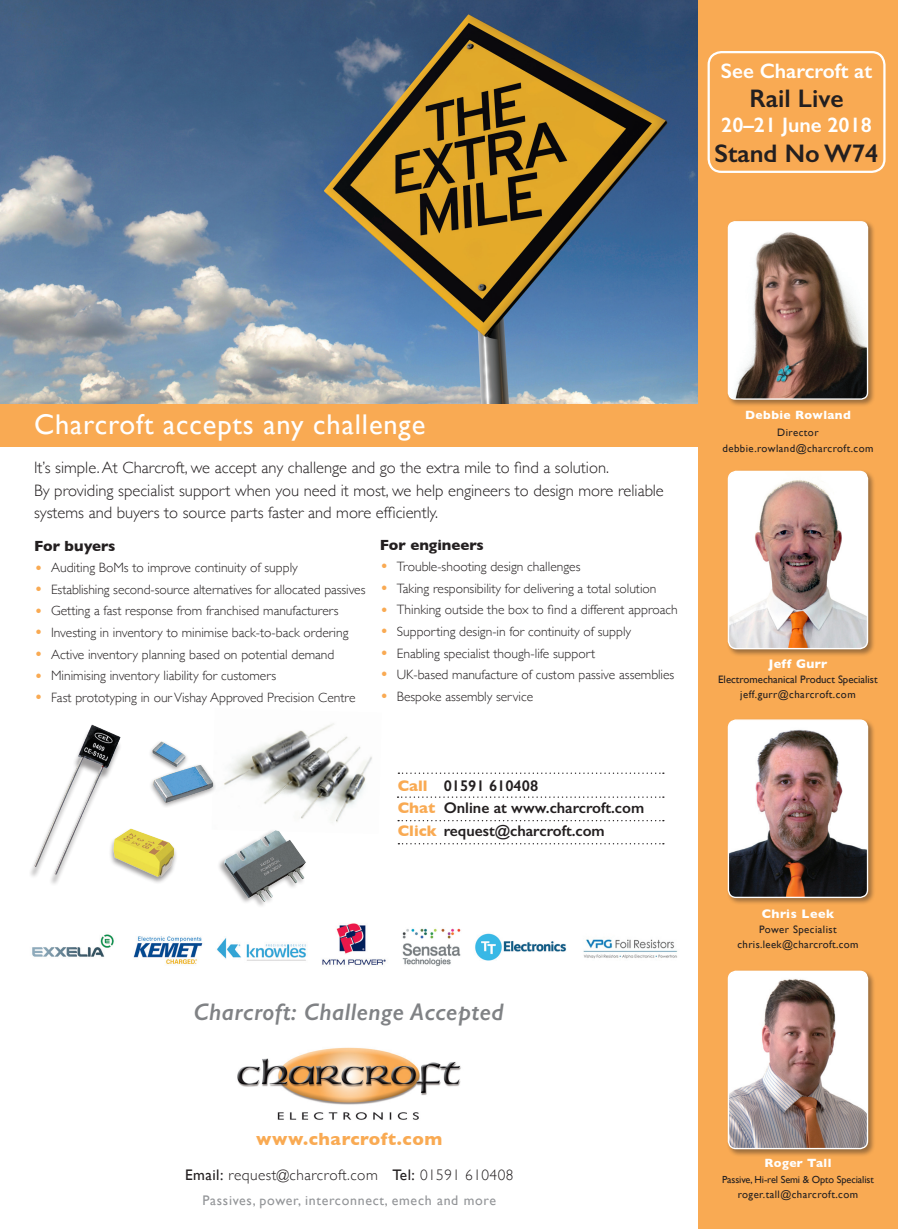
<style>
.page{position:relative;width:898px;height:1229px;background:#fff}
.page>*{position:absolute;margin:0;border:0;box-sizing:border-box;transform-origin:0 0}
.t1{font:28.5px "Gill Sans";letter-spacing:.03em;color:#fff}
.t2{font:600 25.5px "Gill Sans";color:#231f20}
.t3{font:italic 600 24px "Gill Sans";letter-spacing:.02em;color:#808285}
.t4{font:600 21px "Gill Sans";color:#fff}
.t5{font:700 18px "Gill Sans";letter-spacing:.03em;color:#f9aa53}
.t6{font:300 16.5px/22.5px "Gill Sans";color:#231f20}
.t7{font:600 15.6px/23px "Gill Sans";color:#231f20}
.t8{font:300 15.3px "Gill Sans";letter-spacing:.03em;color:#231f20}
.t9{font:700 15px "Gill Sans";color:#231f20}
.t10{font:13.95px "Gill Sans";letter-spacing:.05em;color:#939598}
.t11{font:300 13.5px "Gill Sans";color:#231f20}
.t12{font:700 12.6px "Gill Sans";letter-spacing:.04em;color:#fff}
.t13{font:700 12.6px "Gill Sans";letter-spacing:.02em;color:#fff}
.t14{font:700 12.15px "Gill Sans";letter-spacing:.03em;color:#fff}
.t15{font:10.8px/14.9px "Gill Sans";letter-spacing:.03em;color:#231f20;text-align:center}
.t16{font:10.8px "Gill Sans";color:#231f20}
.t17{font:10.2px "Gill Sans";letter-spacing:-.01em;color:#231f20}
.s1{font-size:18px;color:#f9aa53}
.s2{font-weight:700;color:#f9aa53}
.s3{font-weight:400}
</style>
<div class="page">
<img style="left:231px;top:723px;width:141px;height:100px">
<img style="left:0;top:0;width:697px;height:404px">
<div style="left:697px;top:0;width:200px;height:1229px;background:#f9aa53"></div>
<div style="left:0;top:404px;width:702px;height:42px;background:#f9aa53"></div>
<svg style="left:398px;top:843px;width:265px;height:1px"></svg>
<svg style="left:398px;top:772px;width:265px;height:2px"></svg>
<svg style="left:397px;top:796px;width:266px;height:2px"></svg>
<svg style="left:398px;top:820px;width:265px;height:1px"></svg>
<img style="left:30px;top:724px;width:91px;height:160px">
<div style="left:108px;top:829px;width:70px;height:56px;background:#fff"></div>
<img style="left:96px;top:821px;width:80px;height:62px">
<img style="left:150px;top:741px;width:81px;height:66px">
<img style="left:133px;top:936px;width:70px;height:28px">
<img style="left:475px;top:933px;width:92px;height:28px">
<img style="left:217px;top:938px;width:89px;height:23px">
<img style="left:219px;top:830px;width:87px;height:76px">
<div style="left:725px;top:219px;width:150px;height:188px;background:#231f20;opacity:.44"></div>
<img style="left:728px;top:222px;width:139px;height:177px">
<div style="left:727px;top:221px;width:140px;height:179px;border:1px solid #fff;border-radius:7px"></div>
<div style="left:725px;top:969px;width:150px;height:188px;background:#231f20;opacity:.44"></div>
<img style="left:728px;top:971px;width:139px;height:177px">
<div style="left:727px;top:971px;width:140px;height:178px;border:1px solid #fff;border-radius:8px"></div>
<img style="left:237px;top:1047px;width:224px;height:73px">
<div style="left:725px;top:718px;width:150px;height:188px;background:#231f20;opacity:.44"></div>
<img style="left:728px;top:720px;width:139px;height:177px">
<div style="left:727px;top:719px;width:140px;height:179px;border:1px solid #fff;border-radius:8px"></div>
<div style="left:725px;top:469px;width:150px;height:188px;background:#231f20;opacity:.44"></div>
<img style="left:728px;top:471px;width:139px;height:178px">
<div style="left:727px;top:471px;width:140px;height:178px;border:1px solid #fff;border-radius:8px"></div>
<div style="left:707px;top:51px;width:178px;height:122px;border:2px solid #fff;border-radius:13px"></div>
<img style="left:32px;top:934px;width:82px;height:23px">
<img style="left:583px;top:939px;width:95px;height:20px">
<img style="left:322px;top:923px;width:64px;height:42px">
<img style="left:402px;top:928px;width:59px;height:38px">
<p class="t4" style="left:720px;top:58px;width:153px">See Charcroft at</p>
<p class="t2" style="left:749px;top:83px;width:96px">Rail Live</p>
<p class="t4" style="left:721px;top:112px;width:152px">20–21 June 2018</p>
<p class="t2" style="left:714px;top:138px;width:166px">Stand No W74</p>
<p class="t1" style="left:34px;top:408px;width:392px">Charcroft accepts any challenge</p>
<p class="t6" style="left:34px;top:456px;width:576px">It’s simple. At Charcroft, we accept any challenge and go the extra mile to find a solution.</p>
<p class="t6" style="left:34px;top:478px;width:631px">By providing specialist support when you need it most, we help engineers to design more reliable systems and buyers to source parts faster and more efficiently.</p>
<p class="t9" style="left:34px;top:534px;width:83px">For buyers</p>
<p class="t11" style="left:34px;top:557px;width:265px"><span class="s1">•</span> Auditing BoMs to improve continuity of supply</p>
<p class="t11" style="left:34px;top:579px;width:333px"><span class="s1">•</span> Establishing second-source alternatives for allocated passives</p>
<p class="t11" style="left:34px;top:600px;width:306px"><span class="s1">•</span> Getting a fast response from franchised manufacturers</p>
<p class="t11" style="left:34px;top:622px;width:316px"><span class="s1">•</span> Investing in inventory to minimise back-to-back ordering</p>
<p class="t11" style="left:34px;top:643px;width:302px"><span class="s1">•</span> Active inventory planning based on potential demand</p>
<p class="t11" style="left:34px;top:665px;width:244px"><span class="s1">•</span> Minimising inventory liability for customers</p>
<p class="t11" style="left:34px;top:687px;width:323px"><span class="s1">•</span> Fast prototyping in our Vishay Approved Precision Centre</p>
<p class="t9" style="left:379px;top:533px;width:105px">For engineers</p>
<p class="t11" style="left:379px;top:556px;width:202px"><span class="s1">•</span> Trouble-shooting design challenges</p>
<p class="t11" style="left:379px;top:578px;width:278px"><span class="s1">•</span> Taking responsibility for delivering a total solution</p>
<p class="t11" style="left:379px;top:599px;width:299px"><span class="s1">•</span> Thinking outside the box to find a different approach</p>
<p class="t11" style="left:379px;top:621px;width:252px"><span class="s1">•</span> Supporting design-in for continuity of supply</p>
<p class="t11" style="left:379px;top:642px;width:217px"><span class="s1">•</span> Enabling specialist though-life support</p>
<p class="t11" style="left:379px;top:664px;width:296px"><span class="s1">•</span> UK-based manufacture of custom passive assemblies</p>
<p class="t11" style="left:379px;top:686px;width:155px"><span class="s1">•</span> Bespoke assembly service</p>
<p class="t7" style="left:397px;top:774px;width:248px"><span class="s2">Call</span> 01591 610408<br><span class="s2">Chat</span> Online at www.charcroft.com<br><span class="s2">Click</span> request@charcroft.com</p>
<p class="t3" style="left:194px;top:997px;width:311px">Charcroft: Challenge Accepted</p>
<p class="t14" style="left:744px;top:406px;width:107px">Debbie Rowland</p>
<p class="t15" style="left:777px;top:424px;width:43px">Director</p>
<p class="t15" style="left:722px;top:440px;width:152px">debbie.rowland@charcroft.com</p>
<p class="t13" style="left:768px;top:654px;width:60px">Jeff Gurr</p>
<p class="t16" style="left:718px;top:673px;width:161px">Electromechanical Product Specialist</p>
<p class="t15" style="left:740px;top:687px;width:117px">jeff.gurr@charcroft.com</p>
<p class="t12" style="left:761px;top:904px;width:74px">Chris Leek</p>
<p class="t15" style="left:737px;top:922px;width:122px">Power Specialist chris.leek@charcroft.com</p>
<p class="t5" style="left:256px;top:1124px;width:187px">www.charcroft.com</p>
<p class="t8" style="left:185px;top:1163px;width:330px"><span class="s3">Email:</span> request@charcroft.com <span class="s3">Tel:</span> 01591 610408</p>
<p class="t10" style="left:202px;top:1192px;width:295px">Passives, power, interconnect, emech and more</p>
<p class="t14" style="left:764px;top:1153px;width:68px">Roger Tall</p>
<p class="t17" style="left:722px;top:1174px;width:153px">Passive, Hi-rel Semi &amp; Opto Specialist</p>
<p class="t15" style="left:737px;top:1187px;width:122px">roger.tall@charcroft.com</p>
</div>
